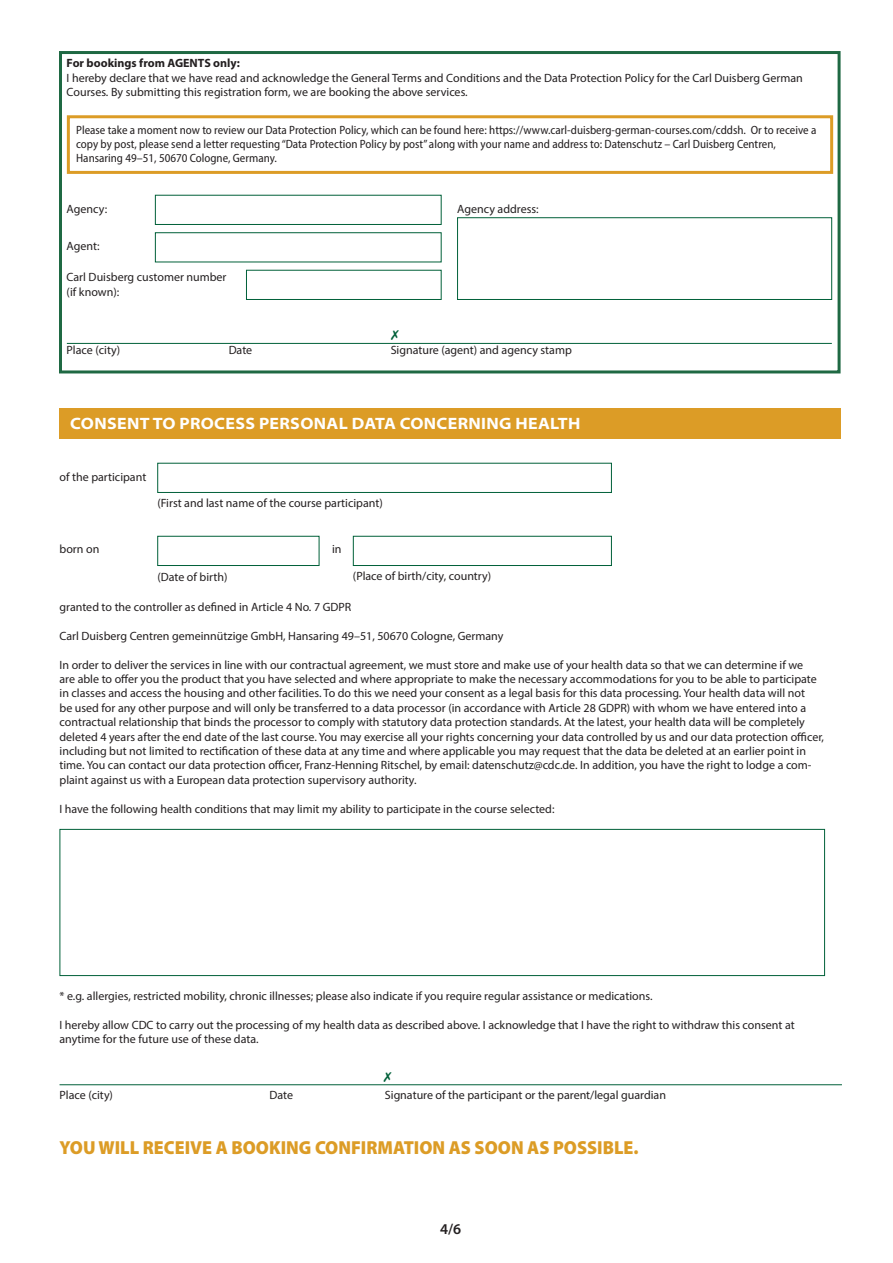
<style>
.page{position:relative;width:893px;height:1263px;background:#fff}
.page>*{position:absolute;margin:0;border:0;box-sizing:border-box;transform-origin:0 0}
.Textkörper{font:900 18.9px "Myriad Pro";color:#dc9c26;scale:.95 1}
.t1{font:700 semi-expanded 16.5px "Myriad Pro";letter-spacing:.02em;color:#fff}
.t2{font:600 15px "Myriad Pro";color:#231f20}
.t3{font:12px/14.4px "Myriad Pro";color:#231f20}
.t4{font:semi-condensed 12px/14.4px "Myriad Pro";color:#231f20}
.t5{font:700 12px "Myriad Pro";color:#231f20}
</style>
<div class="page">
<div style="left:59px;top:51px;width:782px;height:322px;border:3px solid #1f6943"></div>
<div style="left:60px;top:829px;width:765px;height:147px;border:1px solid #016039"></div>
<hr style="left:67px;top:343px;width:765px;height:1px;background:#016039">
<div style="left:155px;top:195px;width:287px;height:30px;border:1px solid #016039"></div>
<div style="left:155px;top:232px;width:287px;height:30px;border:1px solid #016039"></div>
<div style="left:246px;top:270px;width:196px;height:30px;border:1px solid #016039"></div>
<div style="left:457px;top:217px;width:375px;height:83px;border:1px solid #016039"></div>
<div style="left:157px;top:463px;width:455px;height:30px;border:1px solid #016039"></div>
<div style="left:157px;top:536px;width:162px;height:30px;border:1px solid #016039"></div>
<div style="left:353px;top:536px;width:259px;height:30px;border:1px solid #016039"></div>
<hr style="left:60px;top:1084px;width:782px;height:1px;background:#016039">
<div style="left:60px;top:408px;width:781px;height:30px;background:#dc9c26"></div>
<div style="left:67px;top:115px;width:766px;height:59px;border:3px solid #dc9c26"></div>
<p class="t5" style="left:67px;top:56px;width:175px">For bookings from AGENTS only:</p>
<p class="t3" style="left:67px;top:70px;width:738px">I hereby declare that we have read and acknowledge the General Terms and Conditions and the Data Protection Policy for the Carl Duisberg German<br>Courses. By submitting this registration form, we are booking the above services.</p>
<p class="t4" style="left:76px;top:122px;width:742px">Please take a moment now to review our Data Protection Policy, which can be found here: https://www.carl-duisberg-german-courses.com/cddsh. Or to receive a copy by post, please send a letter requesting “Data Protection Policy by post” along with your name and address to: Datenschutz – Carl Duisberg Centren,</p>
<p class="t4" style="left:76px;top:151px;width:202px">Hansaring 49–51, 50670 Cologne, Germany.</p>
<p class="t3" style="left:67px;top:201px;width:42px">Agency:</p>
<p class="t3" style="left:67px;top:239px;width:34px">Agent:</p>
<p class="t3" style="left:67px;top:270px;width:161px">Carl Duisberg customer number</p>
<p class="t3" style="left:67px;top:284px;width:54px">(if known):</p>
<p class="t3" style="left:457px;top:201px;width:83px">Agency address:</p>
<p class="t3" style="left:67px;top:342px;width:55px">Place (city)</p>
<p class="t3" style="left:229px;top:342px;width:25px">Date</p>
<p class="t3" style="left:391px;top:342px;width:183px">Signature (agent) and agency stamp</p>
<p class="t1" style="left:70px;top:413px;width:511px">CONSENT TO PROCESS PERSONAL DATA CONCERNING HEALTH</p>
<p class="t3" style="left:60px;top:470px;width:88px">of the participant</p>
<p class="t3" style="left:157px;top:495px;width:227px">(First and last name of the course participant)</p>
<p class="t3" style="left:60px;top:542px;width:41px">born on</p>
<p class="t3" style="left:332px;top:542px;width:11px">in</p>
<p class="t3" style="left:157px;top:569px;width:72px">(Date of birth)</p>
<p class="t3" style="left:353px;top:568px;width:140px">(Place of birth/city, country)</p>
<p class="t3" style="left:60px;top:600px;width:293px">granted to the controller as defined in Article 4 No. 7 GDPR</p>
<p class="t3" style="left:60px;top:628px;width:445px">Carl Duisberg Centren gemeinnützige GmbH, Hansaring 49–51, 50670 Cologne, Germany</p>
<p class="t3" style="left:60px;top:657px;width:766px">In order to deliver the services in line with our contractual agreement, we must store and make use of your health data so that we can determine if we<br>are able to offer you the product that you have selected and where appropriate to make the necessary accommodations for you to be able to participate in classes and access the housing and other facilities. To do this we need your consent as a legal basis for this data processing. Your health data will not<br>be used for any other purpose and will only be transferred to a data processor (in accordance with Article 28 GDPR) with whom we have entered into a contractual relationship that binds the processor to comply with statutory data protection standards. At the latest, your health data will be completely deleted 4 years after the end date of the last course. You may exercise all your rights concerning your data controlled by us and our data protection officer, including but not limited to rectification of these data at any time and where applicable you may request that the data be deleted at an earlier point in time. You can contact our data protection officer, Franz-Henning Ritschel, by email: datenschutz@cdc.de. In addition, you have the right to lodge a com&shy;plaint against us with a European data protection supervisory authority.</p>
<p class="t3" style="left:60px;top:801px;width:496px">I have the following health conditions that may limit my ability to participate in the course selected:</p>
<p class="t3" style="left:60px;top:988px;width:594px">* e.g. allergies, restricted mobility, chronic illnesses; please also indicate if you require regular assistance or medications.</p>
<p class="t3" style="left:60px;top:1017px;width:737px">I hereby allow CDC to carry out the processing of my health data as described above. I acknowledge that I have the right to withdraw this consent at anytime for the future use of these data.</p>
<p class="t3" style="left:60px;top:1087px;width:55px">Place (city)</p>
<p class="t3" style="left:270px;top:1087px;width:25px">Date</p>
<p class="t3" style="left:385px;top:1087px;width:283px">Signature of the participant or the parent/legal guardian</p>
<p class="Textkörper" style="left:60px;top:1134px;width:611px">YOU WILL RECEIVE A BOOKING CONFIRMATION AS SOON AS POSSIBLE.</p>
<p class="t2" style="left:440px;top:1220px;width:23px">4/6</p>
</div>
